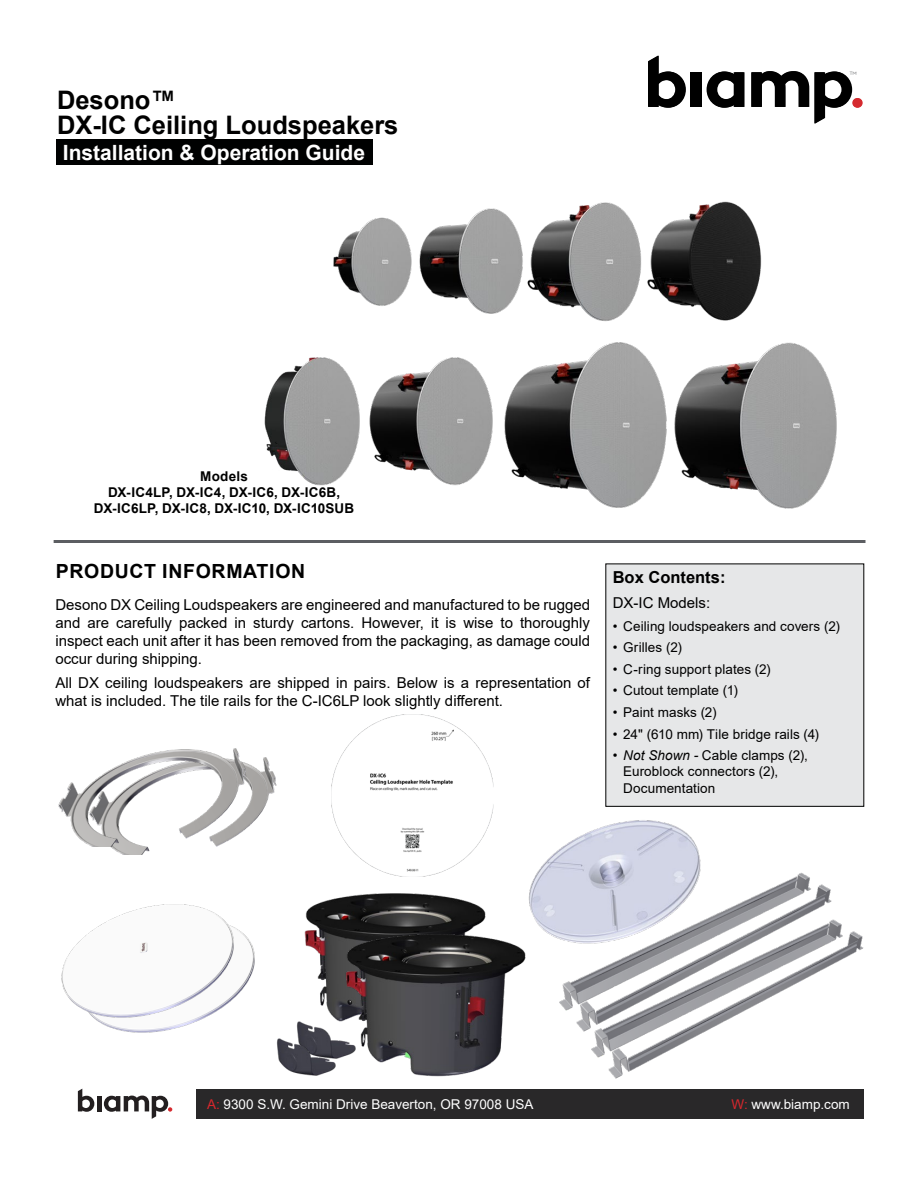
<style>
.page{position:relative;width:918px;height:1188px;background:#fff}
.page>*{position:absolute;margin:0;border:0;box-sizing:border-box;transform-origin:0 0}
.Title__Product{font:700 25.5px/25.5px "Arial";color:#000}
.Title__type_of_doc{font:700 21px "Arial";color:#fff}
.Heading__1__13pt_Bol{font:700 19.5px "Arial";letter-spacing:.035em;color:#000}
.Heading__3__11_pt{font:700 16.5px "Arial";color:#000}
.Body_Text_10pt_reg{font:15px/18px "Arial";color:#000;text-align:justify}
.t1{font:13.5px/16.2px "Arial";letter-spacing:.005em;color:#000}
.t2{font:700 13.5px/16.2px "Arial";letter-spacing:.01em;color:#000;text-align:center}
.t3{font:13.5px "Arial";color:#fff}
.s1{font-style:italic}
.s2{color:#d6272d}
.s3{color:#e31b23}
</style>
<div class="page">
<div style="left:691px;top:72px;width:10px;height:35px;background:#000"></div>
<svg style="left:78px;top:1089px;width:16px;height:23px"></svg>
<hr style="left:97px;top:1096px;width:4px;height:15px;background:#231f20">
<svg style="left:104px;top:1096px;width:68px;height:23px"></svg>
<div style="left:197px;top:1089px;width:667px;height:30px;background:#292829"></div>
<img style="left:528px;top:820px;width:173px;height:115px">
<img style="left:331px;top:714px;width:163px;height:163px">
<img style="left:304px;top:893px;width:182px;height:127px">
<img style="left:264px;top:201px;width:573px;height:308px">
<div style="left:56px;top:139px;width:316px;height:26px;background:#000101"></div>
<svg style="left:648px;top:56px;width:38px;height:52px"></svg>
<div style="left:692px;top:72px;width:10px;height:35px;background:#000"></div>
<svg style="left:707px;top:72px;width:38px;height:36px"></svg>
<div style="left:853px;top:98px;width:10px;height:10px;background:#d52a2f;border-radius:50%"></div>
<svg style="left:751px;top:71px;width:105px;height:53px"></svg>
<hr style="left:54px;top:540px;width:812px;height:3px;background:#5c5e62">
<div style="left:606px;top:564px;width:258px;height:242px;background:#e6e7e8"></div>
<img style="left:91px;top:757px;width:186px;height:97px">
<img style="left:58px;top:748px;width:196px;height:98px">
<img style="left:336px;top:926px;width:197px;height:151px">
<img style="left:551px;top:862px;width:281px;height:170px">
<img style="left:584px;top:918px;width:280px;height:161px">
<img style="left:104px;top:931px;width:151px;height:102px">
<img style="left:61px;top:904px;width:180px;height:121px">
<img style="left:297px;top:1020px;width:60px;height:40px">
<img style="left:277px;top:1036px;width:60px;height:41px">
<p class="Title__Product" style="left:57px;top:87px;width:343px">Desono™<br>DX-IC Ceiling Loudspeakers</p>
<p class="Title__type_of_doc" style="left:63px;top:137px;width:304px">Installation &amp; Operation Guide</p>
<p class="t2" style="left:200px;top:468px;width:49px">Models</p>
<p class="t2" style="left:94px;top:484px;width:262px">DX-IC4LP, DX-IC4, DX-IC6, DX-IC6B,<br>DX-IC6LP, DX-IC8, DX-IC10, DX-IC10SUB</p>
<p class="Heading__1__13pt_Bol" style="left:56px;top:558px;width:251px">PRODUCT INFORMATION</p>
<p class="Body_Text_10pt_reg" style="left:55px;top:595px;width:536px">Desono DX Ceiling Loudspeakers are engineered and manufactured to be rugged and are carefully packed in sturdy cartons. However, it is wise to thoroughly inspect each unit after it has been removed from the packaging, as damage could occur during shipping.</p>
<p class="Body_Text_10pt_reg" style="left:55px;top:674px;width:536px">All DX ceiling loudspeakers are shipped in pairs. Below is a representation of what is included. The tile rails for the C-IC6LP look slightly different.</p>
<p class="Heading__3__11_pt" style="left:613px;top:565px;width:114px">Box Contents:</p>
<p class="Body_Text_10pt_reg" style="left:613px;top:593px;width:99px">DX-IC Models:</p>
<p class="t1" style="left:613px;top:618px;width:229px">• Ceiling loudspeakers and covers (2)</p>
<p class="t1" style="left:613px;top:639px;width:71px">• Grilles (2)</p>
<p class="t1" style="left:613px;top:661px;width:159px">• C-ring support plates (2)</p>
<p class="t1" style="left:613px;top:682px;width:127px">• Cutout template (1)</p>
<p class="t1" style="left:613px;top:704px;width:105px">• Paint masks (2)</p>
<p class="t1" style="left:613px;top:726px;width:208px">• 24" (610 mm) Tile bridge rails (4)</p>
<p class="t1" style="left:623px;top:747px;width:186px;text-indent:-10px">• <span class="s1">Not Shown -</span> Cable clamps (2),<br>Euroblock connectors (2),<br>Documentation</p>
<p class="t3" style="left:207px;top:1095px;width:328px"><span class="s2">A</span><span class="s3">:</span> 9300 S.W. Gemini Drive Beaverton, OR 97008 USA</p>
<p class="t3" style="left:732px;top:1095px;width:120px"><span class="s2">W:</span> www.biamp.com</p>
</div>
